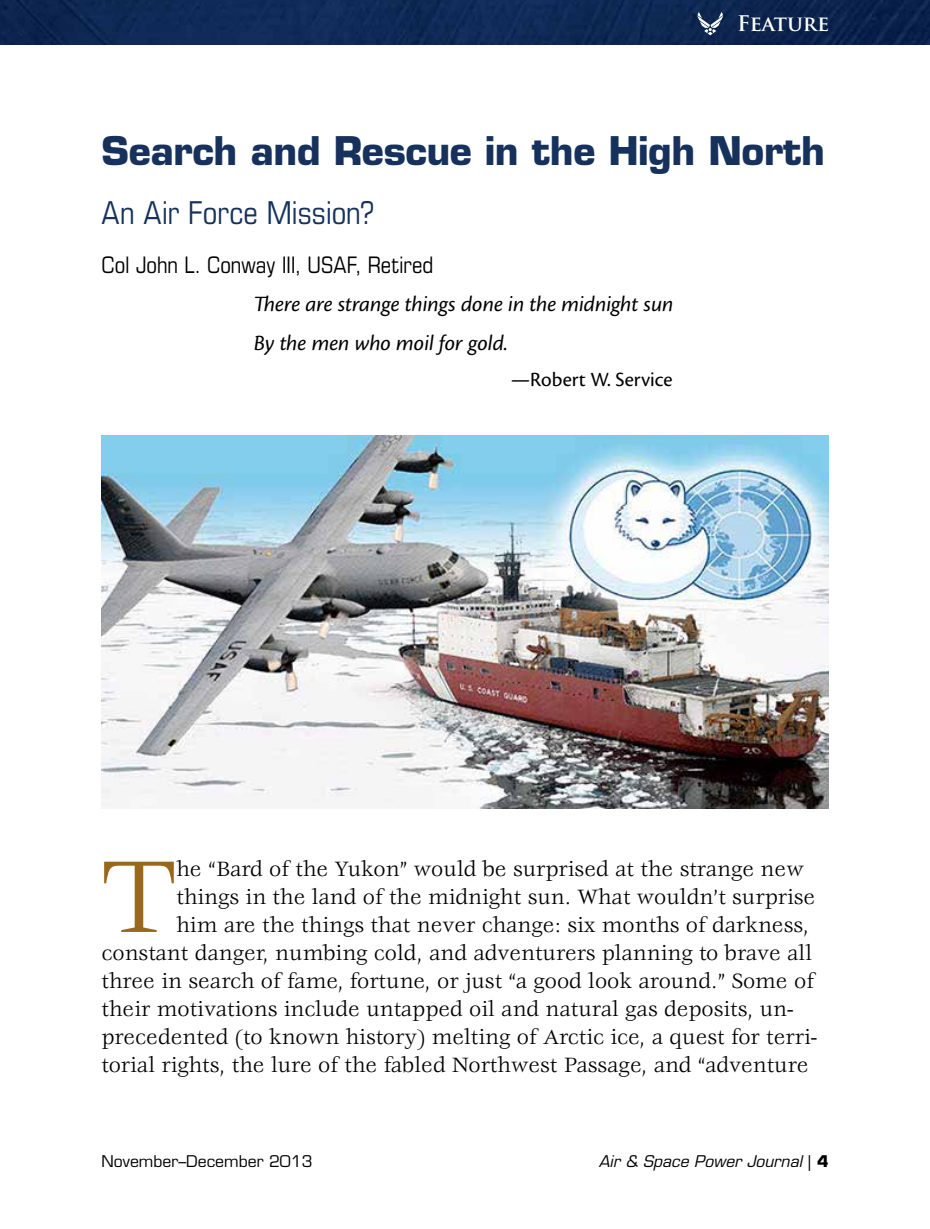
<style>
.page{position:relative;width:930px;height:1229px;background:#fff}
.page>*{position:absolute;margin:0;border:0;box-sizing:border-box;transform-origin:0 0}
.t1{font:112.17px "Veljovic Std";color:#9a681c}
.t2{font:700 38.5px "Eurostile LT Std";letter-spacing:-.01em;color:#16325c}
.t3{font:condensed 31.5px "Eurostile LT Std";letter-spacing:-.005em;color:#16325c}
.t4{font:22.75px "Veljovic Std";color:#000}
.t5{font:italic 22.75px/38.5px "Cronos Pro";letter-spacing:-.005em;color:#000}
.t6{font:condensed 22.75px "Eurostile LT Std";color:#000}
.t7{font:21px "Cronos Pro";color:#000}
.t8{font:700 21px "Trajan Pro";letter-spacing:-.01em;color:#fff}
.t9{font:italic 15.75px "Eurostile LT Std";color:#000}
.t10{font:15.75px "Eurostile LT Std";color:#000}
.s1{font-style:normal}
.s2{font-weight:700;font-style:normal}
</style>
<div class="page">
<img style="left:0;top:0;width:929px;height:45px">
<svg style="left:696px;top:12px;width:27px;height:23px"></svg>
<img style="left:102px;top:436px;width:726px;height:372px">
<p class="t8" style="left:737px;top:10px;width:93px">Feature</p>
<h2 class="t2" style="left:102px;top:127px;width:724px">Search and Rescue in the High North</h2>
<h3 class="t3" style="left:102px;top:194px;width:274px">An Air Force Mission?</h3>
<p class="t6" style="left:102px;top:251px;width:333px">Col John L. Conway III, USAF, Retired</p>
<p class="t5" style="left:254px;top:285px;width:421px">There are strange things done in the midnight sun<br>By the men who moil for gold.</p>
<p class="t7" style="left:510px;top:368px;width:163px">—Robert W. Service</p>
<h1 class="t1" style="left:102px;top:836px;width:76px">T</h1>
<p class="t4" style="left:176px;top:856px;width:629px">he “Bard of the Yukon” would be surprised at the strange new</p>
<p class="t4" style="left:176px;top:884px;width:640px">things in the land of the midnight sun. What wouldn’t surprise</p>
<p class="t4" style="left:176px;top:912px;width:634px">him are the things that never change: six months of darkness,</p>
<p class="t4" style="left:101px;top:940px;width:711px">constant danger, numbing cold, and adventurers planning to brave all</p>
<p class="t4" style="left:101px;top:968px;width:713px">three in search of fame, fortune, or just “a good look around.” Some of</p>
<p class="t4" style="left:101px;top:996px;width:693px">their motivations include untapped oil and natural gas deposits, un-</p>
<p class="t4" style="left:101px;top:1024px;width:717px">precedented (to known history) melting of Arctic ice, a quest for terri-</p>
<p class="t4" style="left:101px;top:1052px;width:708px">torial rights, the lure of the fabled Northwest Passage, and “adventure</p>
<p class="t10" style="left:102px;top:1152px;width:212px">November–December 2013</p>
<p class="t9" style="left:598px;top:1152px;width:231px">Air &amp; Space Power Journal <span class="s1">|</span> <span class="s2">4</span></p>
</div>
